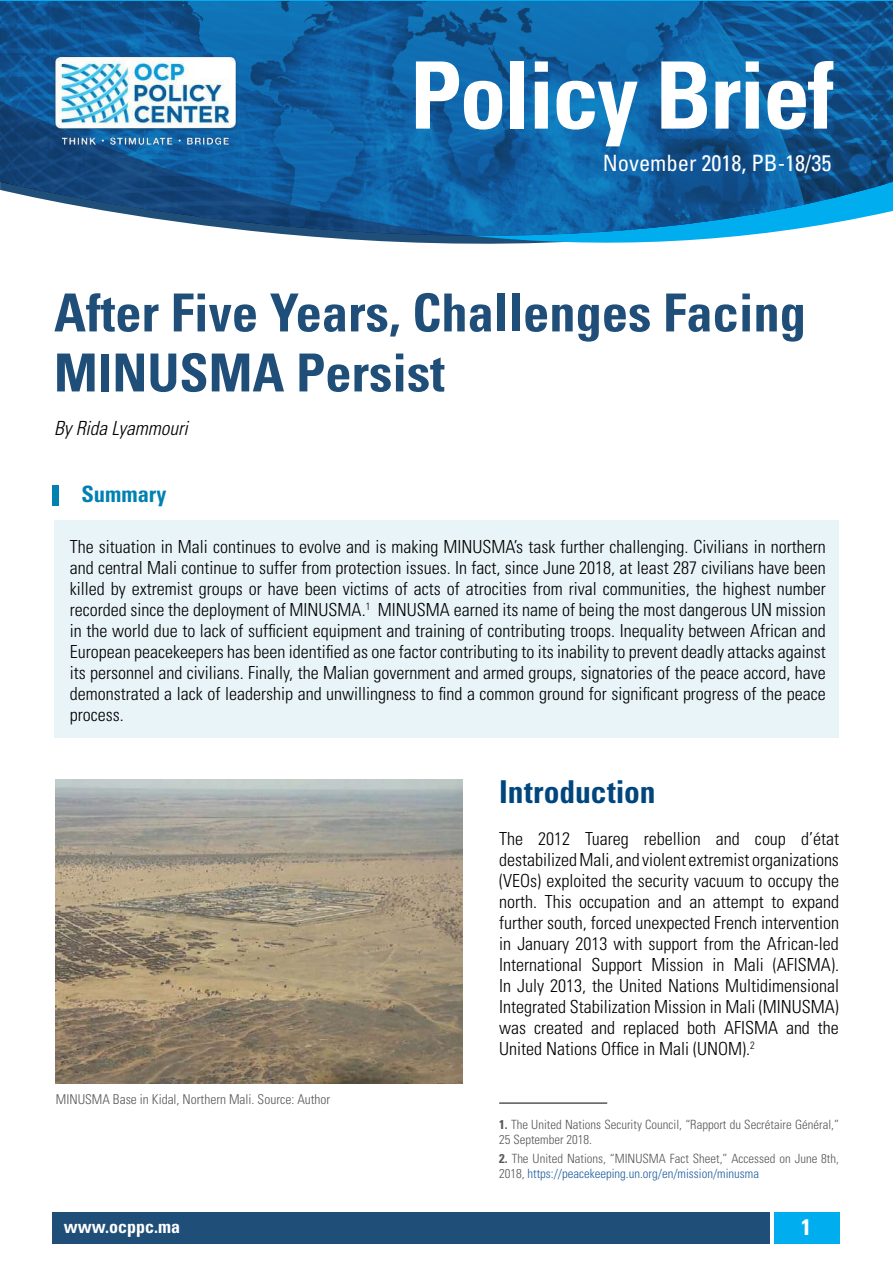
<style>
.page{position:relative;width:893px;height:1263px;background:#fff}
.page>*{position:absolute;margin:0;border:0;box-sizing:border-box;transform-origin:0 0}
.t1{font:700 condensed 93px "Univers LT Std";letter-spacing:-.02em;color:#fff}
.t2{font:700 condensed 52.5px/60px "Univers LT Std";color:#1f4e79}
.t3{font:700 condensed 31.5px "Univers LT Std";color:#00467e}
.t4{font:condensed 22.5px "Univers LT Std";color:#fff}
.t5{font:700 condensed 22.5px "Univers LT Std";color:#0081b2}
.t6{font:700 condensed 22.5px "Univers LT Std";color:#fff}
.t7{font:italic 300 condensed 19.5px "Univers LT Std";color:#000}
.t8{font:300 condensed 18px/21px "Univers LT Std";color:#000;text-align:justify}
.t9{font:700 condensed 18px "Univers LT Std";color:#fff}
.t10{font:300 condensed 13.5px "Univers LT Std";color:#58585c}
.t11{font:300 condensed 12.75px/15.3px "Univers LT Std";color:#58585c}
.s1{font-weight:700}
.s2{color:#215e9e}
</style>
<div class="page">
<div style="left:52px;top:1212px;width:718px;height:31px;background:#1f4e79"></div>
<div style="left:774px;top:1212px;width:65px;height:31px;background:#00aeef"></div>
<svg style="left:0;top:0;width:893px;height:244px"></svg>
<svg style="left:0;top:1px;width:893px;height:236px;background:#1b69a6"></svg>
<img style="left:35px;top:9px;width:254px;height:182px">
<div style="left:54px;top:521px;width:785px;height:217px;background:#e9f4f8"></div>
<div style="left:52px;top:485px;width:7px;height:21px;background:#0081b2"></div>
<hr style="left:499px;top:1102px;width:108px;height:2px;background:#58585c">
<img style="left:56px;top:780px;width:406px;height:303px">
<h1 class="t1" style="left:410px;top:38px;width:425px">Policy Brief</h1>
<p class="t4" style="left:603px;top:149px;width:230px">November 2018, PB-18/35</p>
<h2 class="t2" style="left:54px;top:283px;width:753px">After Five Years, Challenges Facing<br>MINUSMA Persist</h2>
<p class="t7" style="left:54px;top:416px;width:135px">By Rida Lyammouri</p>
<p class="t5" style="left:81px;top:480px;width:86px">Summary</p>
<p class="t8" style="left:70px;top:536px;width:758px">The situation in Mali continues to evolve and is making MINUSMA’s task further challenging. Civilians in northern and central Mali continue to suffer from protection issues. In fact, since June 2018, at least 287 civilians have been killed by extremist groups or have been victims of acts of atrocities from rival communities, the highest number recorded since the deployment of MINUSMA.<sup>1</sup> MINUSMA earned its name of being the most dangerous UN mission in the world due to lack of sufficient equipment and training of contributing troops. Inequality between African and European peacekeepers has been identified as one factor contributing to its inability to prevent deadly attacks against its personnel and civilians. Finally, the Malian government and armed groups, signatories of the peace accord, have demonstrated a lack of leadership and unwillingness to find a common ground for significant progress of the peace process.</p>
<p class="t10" style="left:56px;top:1091px;width:276px">MINUSMA Base in Kidal, Northern Mali. Source: Author</p>
<h3 class="t3" style="left:499px;top:773px;width:158px">Introduction</h3>
<p class="t8" style="left:499px;top:828px;width:341px">The 2012 Tuareg rebellion and coup d’état destabilized Mali, and violent extremist organizations (VEOs) exploited the security vacuum to occupy the north. This occupation and an attempt to expand further south, forced unexpected French intervention in January 2013 with support from the African-led International Support Mission in Mali (AFISMA).<br>In July 2013, the United Nations Multidimensional Integrated Stabilization Mission in Mali (MINUSMA) was created and replaced both AFISMA and the United Nations Office in Mali (UNOM).<sup>2</sup></p>
<p class="t11" style="left:499px;top:1116px;width:341px"><span class="s1">1.</span> The United Nations Security Council, “Rapport du Secrétaire Général,”<br>25 September 2018.</p>
<p class="t11" style="left:499px;top:1151px;width:341px"><span class="s1">2.</span> The United Nations, “MINUSMA Fact Sheet,” Accessed on June 8th,<br>2018, <span class="s2">https://peacekeeping.un.org/en/mission/minusma</span></p>
<p class="t9" style="left:64px;top:1216px;width:118px">www.ocppc.ma</p>
<p class="t6" style="left:801px;top:1214px;width:11px">1</p>
</div>
